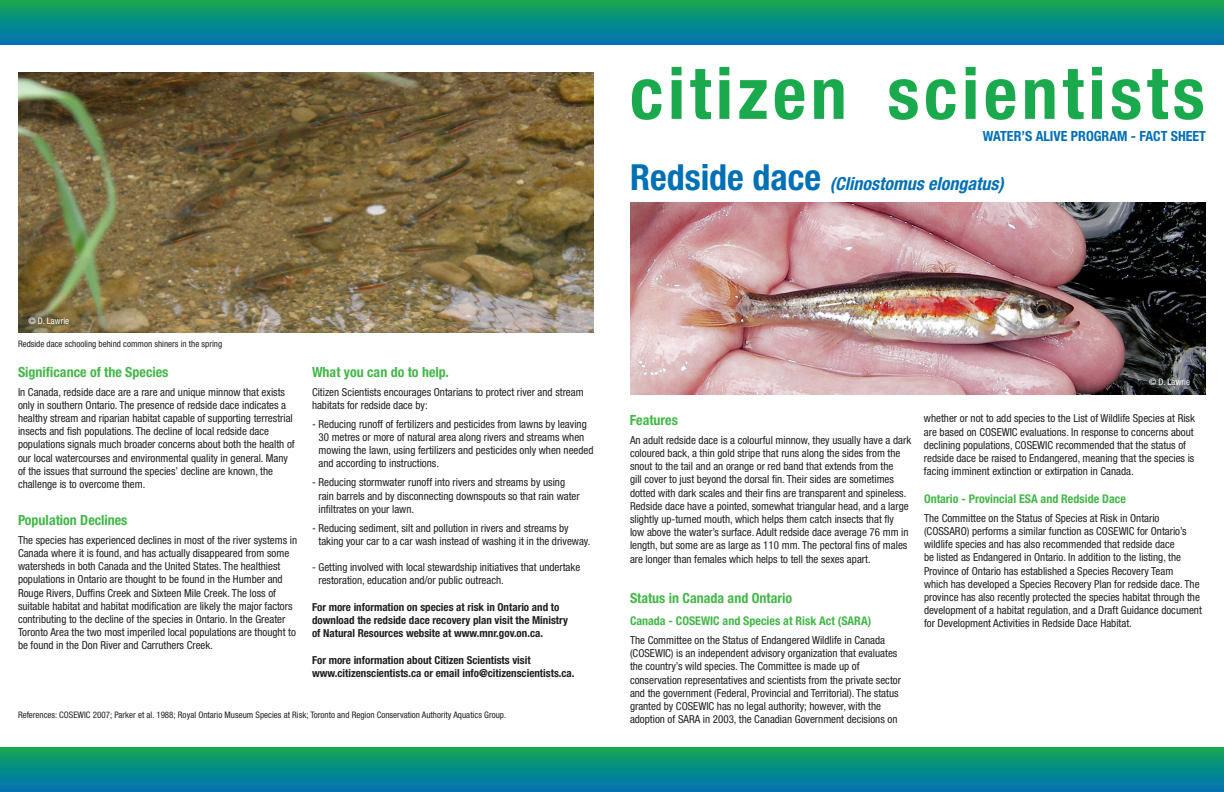
<style>
.page{position:relative;width:1224px;height:792px;background:#fff}
.page>*{position:absolute;margin:0;border:0;box-sizing:border-box;transform-origin:0 0}
.t1{font:700 condensed 72px "Helvetica Neue";letter-spacing:.065em;color:#1aaa4d}
.t2{font:italic 700 condensed 18px "Helvetica Neue";color:#0070b4}
.t3{font:700 condensed 14px "Helvetica Neue";color:#44b749}
.t4{font:700 condensed 14px "Helvetica Neue";color:#0070b4}
.t5{font:700 condensed 12px "Helvetica Neue";color:#44b749}
.t6{font:condensed 11px/13.2px "Helvetica Neue";color:#231f20}
.t7{font:700 condensed 11px/13.2px "Helvetica Neue";color:#231f20}
.t8{font:condensed 9px "Helvetica Neue";color:#231f20}
.t9{font:condensed 9px "Helvetica Neue";color:#fff}
.s1{font-style:normal;font-size:36px}
</style>
<div class="page">
<div style="left:0;top:0;width:1224px;height:45px;background:linear-gradient(to bottom,#14a853,#0071b8)"></div>
<div style="left:0;top:747px;width:1224px;height:45px;background:linear-gradient(to bottom,#14a853,#0071b8)"></div>
<img style="left:630px;top:203px;width:576px;height:192px">
<img style="left:18px;top:72px;width:576px;height:261px">
<h1 class="t1" style="left:630px;top:50px;width:576px">citizen scientists</h1>
<p class="t4" style="left:983px;top:128px;width:225px">water’s alive program - FACT sheet</p>
<h2 class="t2" style="left:630px;top:173px;width:375px"><span class="s1">Redside dace</span> (Clinostomus elongatus)</h2>
<p class="t9" style="left:29px;top:316px;width:42px">© D. Lawrie</p>
<p class="t8" style="left:18px;top:339px;width:206px">Redside dace schooling behind common shiners in the spring</p>
<p class="t3" style="left:18px;top:363px;width:152px">Significance of the Species</p>
<p class="t6" style="left:18px;top:385px;width:278px">In Canada, redside dace are a rare and unique minnow that exists only in southern Ontario. The presence of redside dace indicates a healthy stream and riparian habitat capable of supporting terrestrial insects and fish populations. The decline of local redside dace populations signals much broader concerns about both the health of our local watercourses and environmental quality in general. Many of the issues that surround the species’ decline are known, the challenge is to overcome them.</p>
<p class="t3" style="left:18px;top:511px;width:111px">Population Declines</p>
<p class="t6" style="left:18px;top:533px;width:281px">The species has experienced declines in most of the river systems in Canada where it is found, and has actually disappeared from some watersheds in both Canada and the United States. The healthiest populations in Ontario are thought to be found in the Humber and Rouge Rivers, Duffins Creek and Sixteen Mile Creek. The loss of suitable habitat and habitat modification are likely the major factors contributing to the decline of the species in Ontario. In the Greater Toronto Area the two most imperiled local populations are thought to be found in the Don River and Carruthers Creek.</p>
<p class="t3" style="left:312px;top:363px;width:139px">What you can do to help.</p>
<p class="t6" style="left:312px;top:385px;width:273px">Citizen Scientists encourages Ontarians to protect river and stream habitats for redside dace by:</p>
<p class="t6" style="left:319px;top:417px;width:277px;text-indent:-7px">- Reducing runoff of fertilizers and pesticides from lawns by leaving 30 metres or more of natural area along rivers and streams when mowing the lawn, using fertilizers and pesticides only when needed and according to instructions.</p>
<p class="t6" style="left:319px;top:476px;width:263px;text-indent:-7px">- Reducing stormwater runoff into rivers and streams by using rain barrels and by disconnecting downspouts so that rain water infiltrates on your lawn.</p>
<p class="t6" style="left:319px;top:521px;width:273px;text-indent:-7px">- Reducing sediment, silt and pollution in rivers and streams by taking your car to a car wash instead of washing it in the driveway.</p>
<p class="t6" style="left:319px;top:561px;width:263px;text-indent:-7px">- Getting involved with local stewardship initiatives that undertake restoration, education and/or public outreach.</p>
<p class="t7" style="left:312px;top:600px;width:257px">For more information on species at risk in Ontario and to download the redside dace recovery plan visit the Ministry of Natural Resources website at www.mnr.gov.on.ca.</p>
<p class="t7" style="left:312px;top:653px;width:264px">For more information about Citizen Scientists visit www.citizenscientists.ca or email info@citizenscientists.ca.</p>
<p class="t8" style="left:18px;top:710px;width:490px">References: COSEWIC 2007; Parker et al. 1988; Royal Ontario Museum Species at Risk; Toronto and Region Conservation Authority Aquatics Group.</p>
<p class="t3" style="left:630px;top:411px;width:49px">Features</p>
<p class="t6" style="left:630px;top:433px;width:283px">An adult redside dace is a colourful minnow, they usually have a dark coloured back, a thin gold stripe that runs along the sides from the snout to the tail and an orange or red band that extends from the<br>gill cover to just beyond the dorsal fin. Their sides are sometimes dotted with dark scales and their fins are transparent and spineless.<br>Redside dace have a pointed, somewhat triangular head, and a large slightly up-turned mouth, which helps them catch insects that fly<br>low above the water’s surface. Adult redside dace average 76 mm in length, but some are as large as 110 mm. The pectoral fins of males are longer than females which helps to tell the sexes apart.</p>
<p class="t3" style="left:630px;top:590px;width:164px">Status in Canada and Ontario</p>
<p class="t5" style="left:630px;top:613px;width:60px">Canada - COSEWI</p>
<p class="t5" style="left:713px;top:613px;width:136px">C and Species at Risk Act (SARA</p>
<p class="t5" style="left:868px;top:613px;width:5px">)</p>
<p class="t6" style="left:630px;top:633px;width:272px">The Committee on the Status of Endangered Wildlife in Canada (COSEWIC) is an independent advisory organization that evaluates the country’s wild species. The Committee is made up of conservation representatives and scientists from the private sector and the government (Federal, Provincial and Territorial). The status granted by COSEWIC has no legal authority; however, with the adoption of SARA in 2003, the Canadian Government decisions on</p>
<p class="t9" style="left:1149px;top:377px;width:42px">© D. Lawrie</p>
<p class="t6" style="left:924px;top:412px;width:273px">whether or not to add species to the List of Wildlife Species at Risk are based on COSEWIC evaluations. In response to concerns about declining populations, COSEWIC recommended that the status of redside dace be raised to Endangered, meaning that the species is facing imminent extinction or extirpation in Canada.</p>
<p class="t5" style="left:924px;top:491px;width:103px">Ontario - Provincial ESA</p>
<p class="t5" style="left:1041px;top:491px;width:87px">and Redside Dace</p>
<p class="t6" style="left:924px;top:511px;width:279px">The Committee on the Status of Species at Risk in Ontario (COSSARO) performs a similar function as COSEWIC for Ontario’s wildlife species and has also recommended that redside dace<br>be listed as Endangered in Ontario. In addition to the listing, the Province of Ontario has established a Species Recovery Team<br>which has developed a Species Recovery Plan for redside dace. The province has also recently protected the species habitat through the development of a habitat regulation, and a Draft Guidance document for Development Activities in Redside Dace Habitat.</p>
</div>
